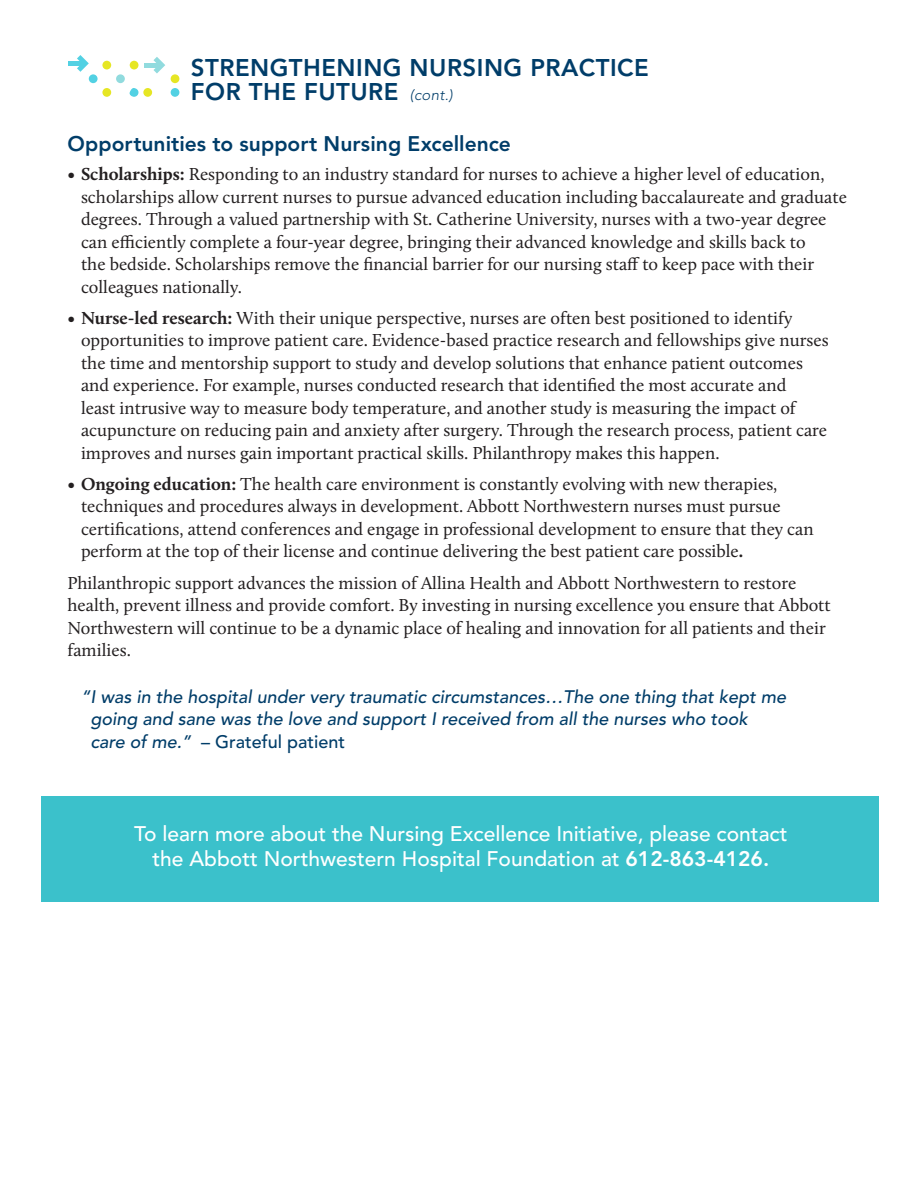
<style>
.page{position:relative;width:918px;height:1188px;background:#fff}
.page>*{position:absolute;margin:0;border:0;box-sizing:border-box;transform-origin:0 0}
.t1{font:800 24px/24px "Avenir LT Std";letter-spacing:.02em;color:#003d69}
.Call_to_action{font:500 21px/25.5px "Avenir LT Std";color:#fff;text-align:center}
.Subhead_2{font:800 21px "Avenir LT Std";color:#003d69}
.Body_11_14_now_12_15{font:18px/22.5px "Calluna";color:#231f20}
.quote{font:italic 500 18px/22.5px "Avenir LT Std";color:#003d69}
.s1{font-weight:300;font-style:italic;font-size:15px}
.s2{font-weight:700}
.s3{font-style:normal}
.s4{font-weight:800}
</style>
<div class="page">
<div style="left:68px;top:61px;width:17px;height:5px;background:#52d1e3"></div>
<svg style="left:77px;top:55px;width:12px;height:17px"></svg>
<div style="left:144px;top:63px;width:18px;height:5px;background:#91dbde"></div>
<svg style="left:154px;top:57px;width:11px;height:16px"></svg>
<div style="left:89px;top:74px;width:9px;height:9px;background:#52d1e3;border-radius:50%"></div>
<div style="left:102px;top:88px;width:9px;height:9px;background:#e6e624;border-radius:50%"></div>
<div style="left:102px;top:61px;width:9px;height:9px;background:#e6e624;border-radius:50%"></div>
<div style="left:116px;top:74px;width:9px;height:9px;background:#91dbde;border-radius:50%"></div>
<svg style="left:129px;top:88px;width:9px;height:9px"></svg>
<div style="left:130px;top:61px;width:8px;height:9px;background:#e6e624;border-radius:50%"></div>
<div style="left:143px;top:88px;width:9px;height:9px;background:#e6e624;border-radius:50%"></div>
<div style="left:171px;top:74px;width:8px;height:9px;background:#e6e624;border-radius:50%"></div>
<div style="left:171px;top:88px;width:8px;height:9px;background:#52d1e3;border-radius:50%"></div>
<div style="left:41px;top:796px;width:838px;height:106px;background:#3bc1cb"></div>
<p class="t1" style="left:191px;top:56px;width:459px">STRENGTHENING NURSING PRACTICE<br>FOR THE FUTURE <span class="s1">(cont.)</span></p>
<p class="Subhead_2" style="left:68px;top:131px;width:445px">Opportunities to support Nursing Excellence</p>
<p class="Body_11_14_now_12_15" style="left:81px;top:163px;width:767px;text-indent:-14px"><span class="s2">• Scholarships:</span> Responding to an industry standard for nurses to achieve a higher level of education, scholarships allow current nurses to pursue advanced education including baccalaureate and graduate degrees. Through a valued partnership with St. Catherine University, nurses with a two-year degree can efficiently complete a four-year degree, bringing their advanced knowledge and skills back to<br>the bedside. Scholarships remove the financial barrier for our nursing staff to keep pace with their colleagues nationally.</p>
<p class="Body_11_14_now_12_15" style="left:81px;top:306px;width:749px;text-indent:-14px"><span class="s2">• Nurse-led research:</span> With their unique perspective, nurses are often best positioned to identify opportunities to improve patient care. Evidence-based practice research and fellowships give nurses the time and mentorship support to study and develop solutions that enhance patient outcomes and experience. For example, nurses conducted research that identified the most accurate and<br>least intrusive way to measure body temperature, and another study is measuring the impact of acupuncture on reducing pain and anxiety after surgery. Through the research process, patient care improves and nurses gain important practical skills. Philanthropy makes this happen.</p>
<p class="Body_11_14_now_12_15" style="left:81px;top:472px;width:734px;text-indent:-14px"><span class="s2">• Ongoing education:</span> The health care environment is constantly evolving with new therapies, techniques and procedures always in development. Abbott Northwestern nurses must pursue certifications, attend conferences and engage in professional development to ensure that they can perform at the top of their license and continue delivering the best patient care possible<span class="s2">.</span></p>
<p class="Body_11_14_now_12_15" style="left:68px;top:571px;width:765px">Philanthropic support advances the mission of Allina Health and Abbott Northwestern to restore health, prevent illness and provide comfort. By investing in nursing excellence you ensure that Abbott Northwestern will continue to be a dynamic place of healing and innovation for all patients and their families.</p>
<p class="quote" style="left:90px;top:686px;width:697px;text-indent:-9px">“I was in the hospital under very traumatic circumstances…The one thing that kept me going and sane was the love and support I received from all the nurses who took care of me.” <span class="s3">– Grateful patient</span></p>
<p class="Call_to_action" style="left:134px;top:821px;width:655px">To learn more about the Nursing Excellence Initiative, please contact the Abbott Northwestern Hospital Foundation at <span class="s4">612-863-4126.</span></p>
</div>
